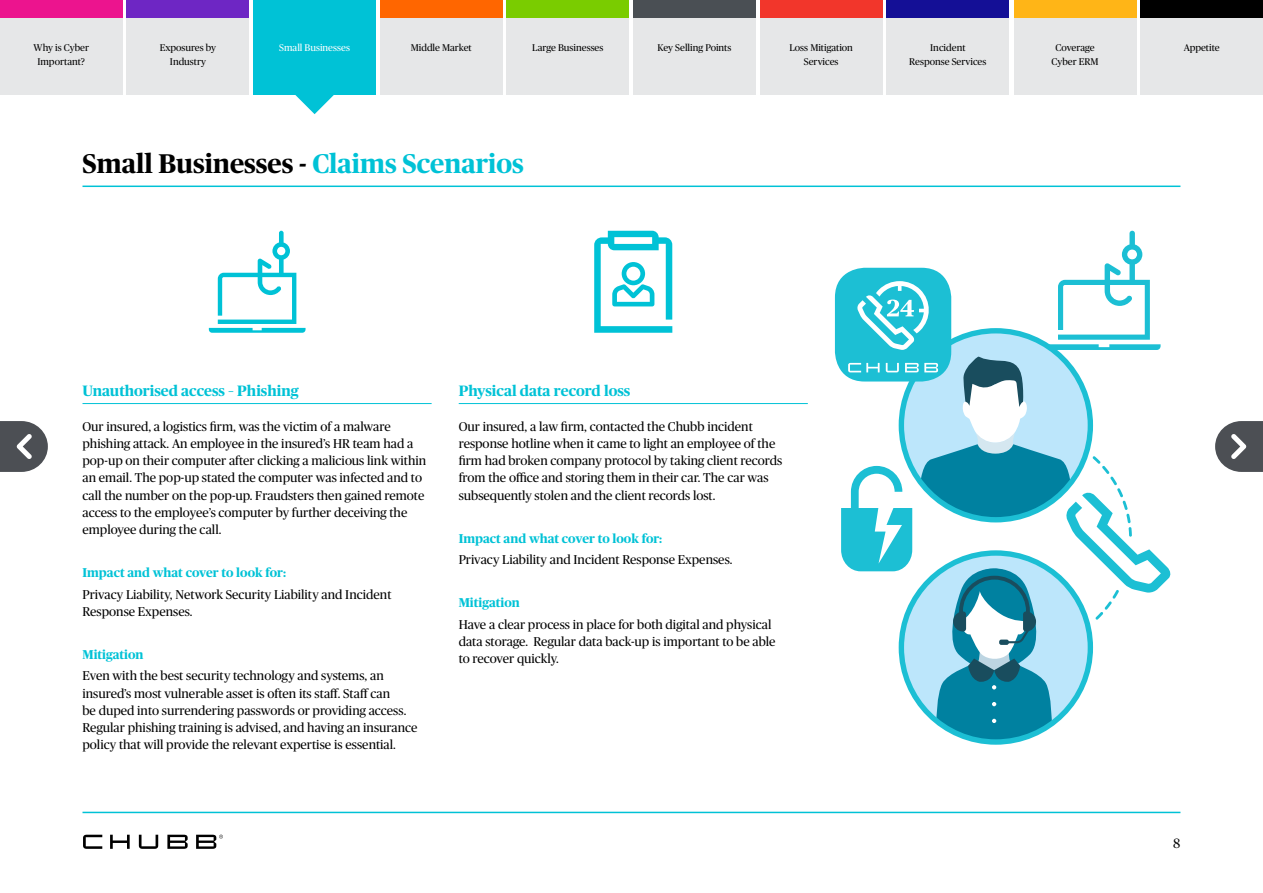
<style>
.page{position:relative;width:1263px;height:893px;background:#fff}
.page>*{position:absolute;margin:0;border:0;box-sizing:border-box;transform-origin:0 0}
.t1{font:700 27px "Chubb Publico";color:#000}
.t2{font:700 15px "Chubb Publico";color:#00c2d6}
.t3{font:13.5px "Chubb Publico";color:#000}
.t4{font:12.75px/17.2px "Chubb Publico";color:#000}
.t5{font:700 12.75px "Chubb Publico";color:#00c2d6}
.t6{font:9.75px/14.2px "Chubb Publico";color:#000;text-align:center}
.t7{font:9.75px "Chubb Publico";color:#fff}
.s1{color:#00c2d6}
</style>
<div class="page">
<svg style="left:83px;top:835px;width:140px;height:14px"></svg>
<svg style="left:0;top:421px;width:48px;height:51px"></svg>
<svg style="left:1215px;top:421px;width:48px;height:51px"></svg>
<hr style="left:82px;top:812px;width:1098px;height:1px;background:#00c2d6">
<hr style="left:82px;top:186px;width:1098px;height:1px;background:#00c2d6">
<svg style="left:209px;top:231px;width:97px;height:102px"></svg>
<svg style="left:594px;top:231px;width:78px;height:102px"></svg>
<hr style="left:82px;top:403px;width:350px;height:1px;background:#00c2d6">
<hr style="left:459px;top:403px;width:349px;height:1px;background:#00c2d6">
<div style="left:835px;top:268px;width:116px;height:113px;background:#1cbfd4;border-radius:30px"></div>
<svg style="left:841px;top:231px;width:330px;height:514px"></svg>
<div style="left:127px;top:6px;width:122px;height:89px;background:#e6e7e8"></div>
<div style="left:127px;top:0;width:122px;height:18px;background:#6e26c4"></div>
<div style="left:253px;top:0;width:123px;height:95px;background:#00c2d6"></div>
<svg style="left:295px;top:95px;width:39px;height:19px"></svg>
<div style="left:0;top:0;width:123px;height:95px;background:#e6e7e8"></div>
<div style="left:0;top:0;width:123px;height:18px;background:#ec148e"></div>
<div style="left:507px;top:6px;width:122px;height:89px;background:#e6e7e8"></div>
<div style="left:507px;top:0;width:122px;height:18px;background:#7acc00"></div>
<div style="left:760px;top:6px;width:122px;height:89px;background:#e6e7e8"></div>
<div style="left:760px;top:0;width:122px;height:18px;background:#f2362b"></div>
<div style="left:1140px;top:6px;width:123px;height:89px;background:#e6e7e8"></div>
<div style="left:1140px;top:0;width:123px;height:18px;background:#000"></div>
<div style="left:633px;top:6px;width:123px;height:89px;background:#e6e7e8"></div>
<div style="left:633px;top:0;width:123px;height:18px;background:#4a4f54"></div>
<div style="left:1014px;top:6px;width:122px;height:89px;background:#e6e7e8"></div>
<div style="left:1014px;top:0;width:122px;height:18px;background:#ffb517"></div>
<div style="left:380px;top:6px;width:122px;height:89px;background:#e6e7e8"></div>
<div style="left:380px;top:0;width:122px;height:18px;background:#f60"></div>
<div style="left:886px;top:6px;width:123px;height:89px;background:#e6e7e8"></div>
<div style="left:886px;top:0;width:123px;height:18px;background:#140f96"></div>
<p class="t6" style="left:34px;top:40px;width:57px">Why is Cyber<br>Important?</p>
<p class="t6" style="left:160px;top:40px;width:58px">Exposures by<br>Industry</p>
<p class="t7" style="left:279px;top:41px;width:72px">Small Businesses</p>
<p class="t6" style="left:532px;top:40px;width:73px">Large Businesses</p>
<p class="t6" style="left:789px;top:40px;width:65px">Loss Mitigation<br>Services</p>
<p class="t6" style="left:411px;top:40px;width:62px">Middle Market</p>
<p class="t6" style="left:909px;top:40px;width:79px">Incident<br>Response Services</p>
<p class="t6" style="left:658px;top:40px;width:75px">Key Selling Points</p>
<p class="t6" style="left:1055px;top:40px;width:41px">Coverage</p>
<p class="t6" style="left:1184px;top:40px;width:37px">Appetite</p>
<p class="t6" style="left:1051px;top:54px;width:49px">Cyber ERM</p>
<h1 class="t1" style="left:82px;top:144px;width:443px">Small Businesses - <span class="s1">Claims Scenarios</span></h1>
<p class="t2" style="left:82px;top:380px;width:218px">Unauthorised access – Phishing</p>
<p class="t4" style="left:82px;top:417px;width:345px">Our insured, a logistics firm, was the victim of a malware phishing attack. An employee in the insured’s HR team had a pop-up on their computer after clicking a malicious link within an email. The pop-up stated the computer was infected and to call the number on the pop-up. Fraudsters then gained remote access to the employee’s computer by further deceiving the employee during the call.</p>
<p class="t5" style="left:82px;top:563px;width:205px">Impact and what cover to look for:</p>
<p class="t4" style="left:82px;top:585px;width:310px">Privacy Liability, Network Security Liability and Incident<br>Response Expenses.</p>
<p class="t5" style="left:82px;top:645px;width:63px">Mitigation</p>
<p class="t4" style="left:82px;top:666px;width:337px">Even with the best security technology and systems, an insured’s most vulnerable asset is often its staff. Staff can<br>be duped into surrendering passwords or providing access.<br>Regular phishing training is advised, and having an insurance policy that will provide the relevant expertise is essential.</p>
<p class="t2" style="left:459px;top:380px;width:173px">Physical data record loss</p>
<p class="t4" style="left:459px;top:417px;width:325px">Our insured, a law firm, contacted the Chubb incident response hotline when it came to light an employee of the firm had broken company protocol by taking client records from the office and storing them in their car. The car was subsequently stolen and the client records lost.</p>
<p class="t5" style="left:459px;top:529px;width:205px">Impact and what cover to look for:</p>
<p class="t4" style="left:459px;top:550px;width:275px">Privacy Liability and Incident Response Expenses.</p>
<p class="t5" style="left:459px;top:593px;width:63px">Mitigation</p>
<p class="t4" style="left:459px;top:615px;width:318px">Have a clear process in place for both digital and physical data storage. Regular data back-up is important to be able to recover quickly.</p>
<p class="t3" style="left:1173px;top:833px;width:9px">8</p>
</div>
